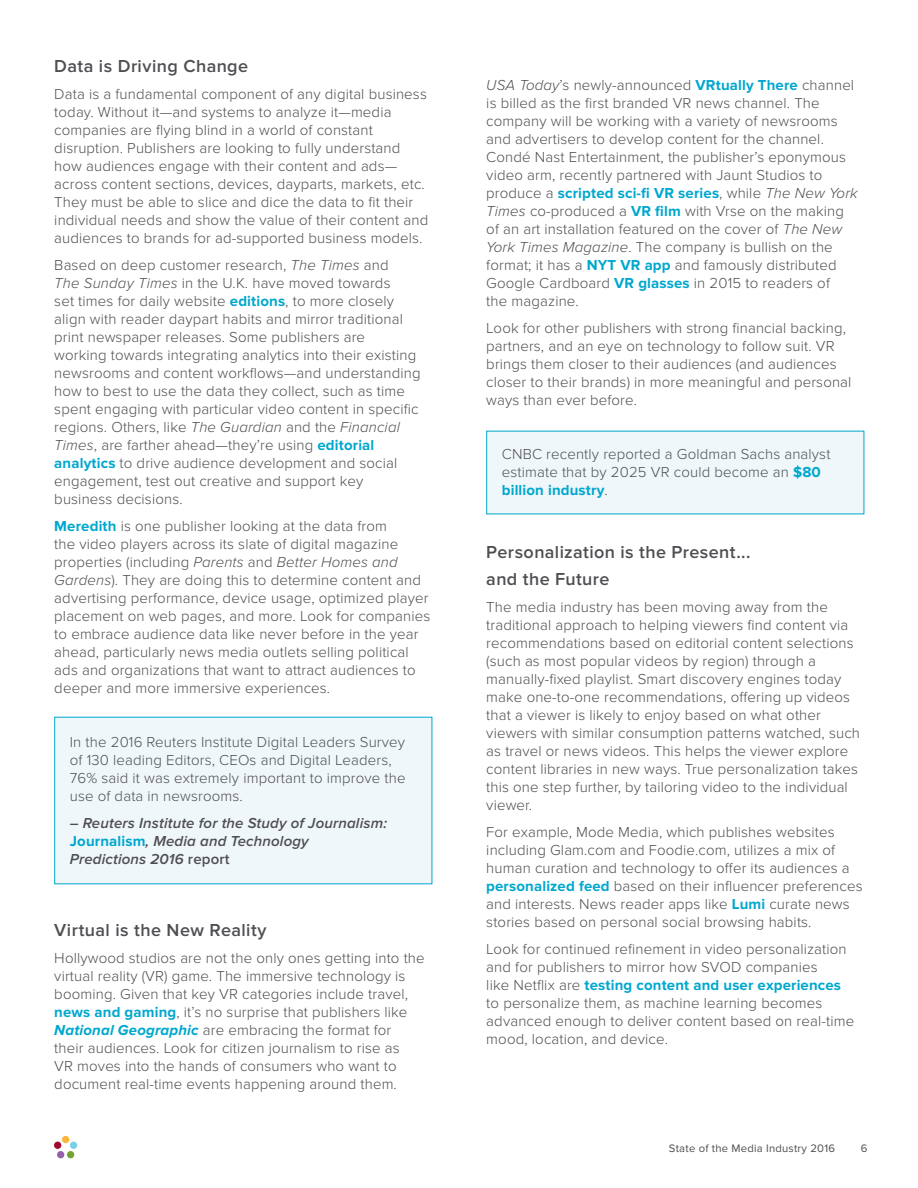
<style>
.page{position:relative;width:918px;height:1188px;background:#fff}
.page>*{position:absolute;margin:0;border:0;box-sizing:border-box;transform-origin:0 0}
.t1{font:600 18px/27px "Proxima Nova";letter-spacing:.02em;color:#4f4e52}
.t2{font:300 15px/18px "Proxima Nova";letter-spacing:.01em;color:#4f4e52}
.t3{font:italic 600 15px/18px "Proxima Nova";letter-spacing:.01em;color:#4f4e52}
.t4{font:11.25px "Proxima Nova";letter-spacing:.02em;color:#4f4e52}
.s1{font-style:italic}
.s2{font-weight:700;color:#00a7ce}
.s3{font-style:normal}
.s4{font-weight:700;font-style:normal;color:#00a7ce}
.s5{font-weight:700;font-style:italic;color:#00a7ce}
</style>
<div class="page">
<div style="left:62px;top:1136px;width:7px;height:7px;background:#fcb53b;border-radius:50%"></div>
<div style="left:54px;top:1142px;width:7px;height:7px;background:#a00c30;border-radius:50%"></div>
<div style="left:57px;top:1151px;width:7px;height:7px;background:#9361a9;border-radius:50%"></div>
<div style="left:67px;top:1151px;width:7px;height:7px;background:#74a333;border-radius:50%"></div>
<div style="left:70px;top:1142px;width:7px;height:7px;background:#7ad0e4;border-radius:50%"></div>
<div style="left:54px;top:717px;width:378px;height:167px;background:#eff7fa"></div>
<div style="left:486px;top:431px;width:378px;height:83px;background:#eff7fa"></div>
<p class="t1" style="left:54px;top:53px;width:195px">Data is Driving Change</p>
<p class="t2" style="left:54px;top:85px;width:376px">Data is a fundamental component of any digital business today. Without it—and systems to analyze it—media companies are flying blind in a world of constant disruption. Publishers are looking to fully understand how audiences engage with their content and ads— across content sections, devices, dayparts, markets, etc.<br>They must be able to slice and dice the data to fit their individual needs and show the value of their content and audiences to brands for ad-supported business models.</p>
<p class="t2" style="left:54px;top:256px;width:368px">Based on deep customer research, <span class="s1">The Times</span> and<br><span class="s1">The Sunday Times</span> in the U.K. have moved towards<br>set times for daily website <span class="s2">editions</span>, to more closely align with reader daypart habits and mirror traditional print newspaper releases. Some publishers are working towards integrating analytics into their existing newsrooms and content workflows—and understanding how to best to use the data they collect, such as time spent engaging with particular video content in specific regions. Others, like <span class="s1">The Guardian</span> and the <span class="s1">Financial Times</span>, are farther ahead—they’re using <span class="s2">editorial analytics</span> to drive audience development and social engagement, test out creative and support key business decisions.</p>
<p class="t2" style="left:54px;top:517px;width:378px"><span class="s2">Meredith</span> is one publisher looking at the data from<br>the video players across its slate of digital magazine properties (including <span class="s1">Parents</span> and <span class="s1">Better Homes and Gardens</span>). They are doing this to determine content and advertising performance, device usage, optimized player placement on web pages, and more. Look for companies to embrace audience data like never before in the year ahead, particularly news media outlets selling political ads and organizations that want to attract audiences to deeper and more immersive experiences.</p>
<p class="t2" style="left:70px;top:733px;width:337px">In the 2016 Reuters Institute Digital Leaders Survey of 130 leading Editors, CEOs and Digital Leaders, 76% said it was extremely important to improve the use of data in newsrooms.</p>
<p class="t3" style="left:70px;top:814px;width:319px"><span class="s3">–</span> Reuters Institute for the Study of Journalism:<br><span class="s4">Journalism</span>, Media and Technology<br>Predictions 2016 <span class="s3">report</span></p>
<p class="t1" style="left:54px;top:917px;width:214px">Virtual is the New Reality</p>
<p class="t2" style="left:54px;top:949px;width:372px">Hollywood studios are not the only ones getting into the virtual reality (VR) game. The immersive technology is booming. Given that key VR categories include travel, <span class="s2">news and gaming</span>, it’s no surprise that publishers like <span class="s5">National Geographic</span> are embracing the format for<br>their audiences. Look for citizen journalism to rise as<br>VR moves into the hands of consumers who want to document real-time events happening around them.</p>
<p class="t2" style="left:486px;top:76px;width:373px"><span class="s1">USA Today</span>’s newly-announced <span class="s2">VRtually There</span> channel is billed as the first branded VR news channel. The company will be working with a variety of newsrooms and advertisers to develop content for the channel.<br>Condé Nast Entertainment, the publisher’s eponymous video arm, recently partnered with Jaunt Studios to produce a <span class="s2">scripted sci-fi VR series</span>, while <span class="s1">The New York Times</span> co-produced a <span class="s2">VR film</span> with Vrse on the making of an art installation featured on the cover of <span class="s1">The New York Times Magazine</span>. The company is bullish on the format; it has a <span class="s2">NYT VR app</span> and famously distributed Google Cardboard <span class="s2">VR glasses</span> in 2015 to readers of<br>the magazine.</p>
<p class="t2" style="left:486px;top:319px;width:367px">Look for other publishers with strong financial backing, partners, and an eye on technology to follow suit. VR brings them closer to their audiences (and audiences closer to their brands) in more meaningful and personal ways than ever before.</p>
<p class="t2" style="left:502px;top:445px;width:330px">CNBC recently reported a Goldman Sachs analyst estimate that by 2025 VR could become an <span class="s2">$80 billion industry</span>.</p>
<p class="t1" style="left:486px;top:539px;width:266px">Personalization is the Present... and the Future</p>
<p class="t2" style="left:486px;top:598px;width:375px">The media industry has been moving away from the traditional approach to helping viewers find content via recommendations based on editorial content selections (such as most popular videos by region) through a manually-fixed playlist. Smart discovery engines today make one-to-one recommendations, offering up videos that a viewer is likely to enjoy based on what other viewers with similar consumption patterns watched, such as travel or news videos. This helps the viewer explore content libraries in new ways. True personalization takes this one step further, by tailoring video to the individual viewer.</p>
<p class="t2" style="left:486px;top:823px;width:378px">For example, Mode Media, which publishes websites including Glam.com and Foodie.com, utilizes a mix of human curation and technology to offer its audiences a <span class="s2">personalized feed</span> based on their influencer preferences and interests. News reader apps like <span class="s2">Lumi</span> curate news stories based on personal social browsing habits.</p>
<p class="t2" style="left:486px;top:940px;width:369px">Look for continued refinement in video personalization and for publishers to mirror how SVOD companies<br>like Netflix are <span class="s2">testing content and user experiences </span>to personalize them, as machine learning becomes advanced enough to deliver content based on real-time mood, location, and device.</p>
<p class="t4" style="left:669px;top:1142px;width:168px">State of the Media Industry 2016</p>
<p class="t4" style="left:861px;top:1142px;width:8px">6</p>
</div>
